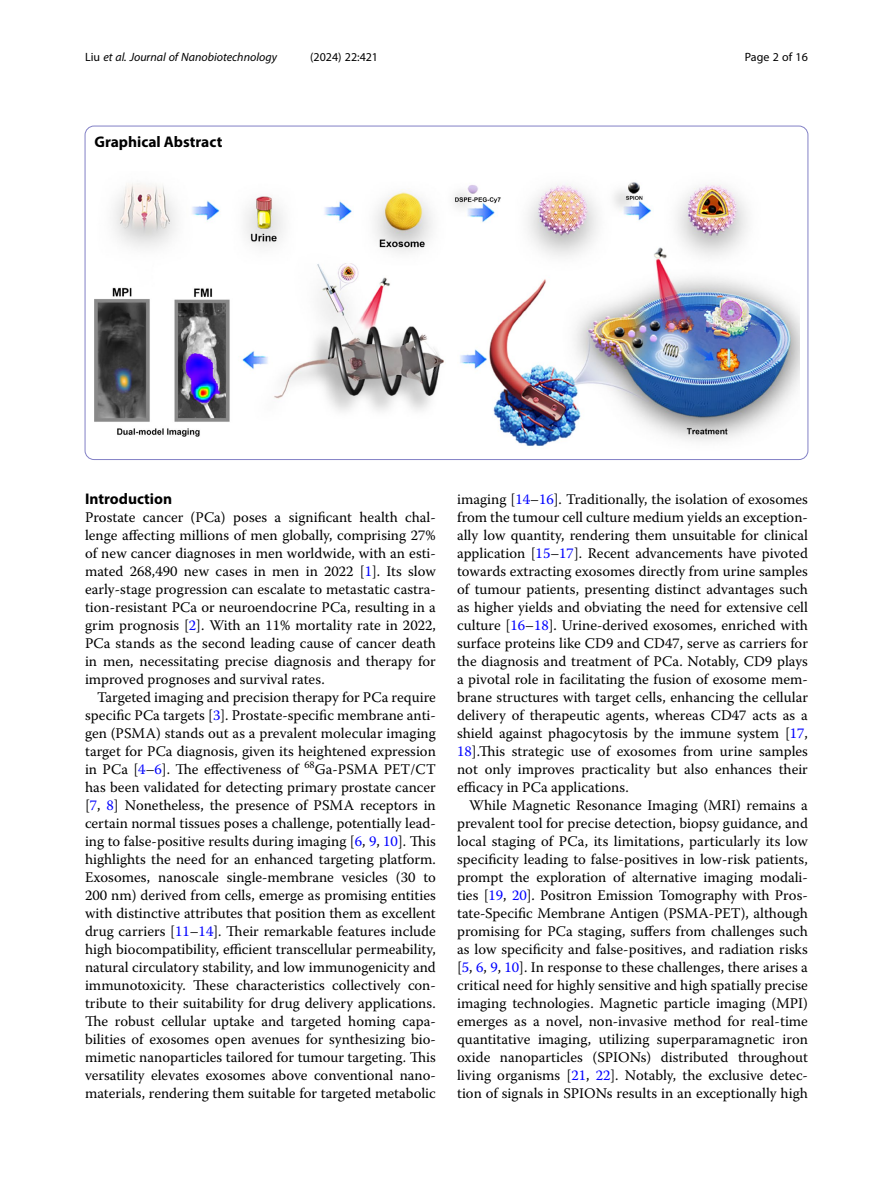
<style>
.page{position:relative;width:893px;height:1191px;background:#fff}
.page>*{position:absolute;margin:0;border:0;box-sizing:border-box;transform-origin:0 0}
.Abstract_UNstructure{font:700 15.45px "Myriad Pro";color:#000}
.Head_1{font:700 15.45px "Myriad Pro";color:#000}
.Body_Text_Indent{font:14.7px/18px "Warnock Pro";color:#000;text-align:justify}
.Body_Text{font:14.7px/18px "Warnock Pro";color:#000;text-align:justify}
.t1{font:italic 12px "Myriad Pro";color:#000}
.t2{font:12px "Myriad Pro";color:#000}
.s1{font-style:normal}
.s2{color:#00f}
</style>
<div class="page">
<img style="left:94px;top:182px;width:705px;height:265px">
<p class="t1" style="left:85px;top:50px;width:193px"><span class="s1">Liu</span> et al. Journal of Nanobiotechnology</p>
<p class="t2" style="left:310px;top:50px;width:70px">(2024) 22:421</p>
<p class="t2" style="left:745px;top:50px;width:65px">Page 2 of 16</p>
<p class="Abstract_UNstructure" style="left:94px;top:132px;width:129px">Graphical Abstract</p>
<p class="Head_1" style="left:85px;top:489px;width:89px">Introduction</p>
<p class="Body_Text" style="left:85px;top:508px;width:352px">Prostate cancer (PCa) poses a significant health chal&shy;lenge affecting millions of men globally, comprising 27% of new cancer diagnoses in men worldwide, with an esti&shy;mated 268,490 new cases in men in 2022 [<span class="s2">1</span>]. Its slow early-stage progression can escalate to metastatic castra&shy;tion-resistant PCa or neuroendocrine PCa, resulting in a grim prognosis [<span class="s2">2</span>]. With an 11% mortality rate in 2022, PCa stands as the second leading cause of cancer death in men, necessitating precise diagnosis and therapy for improved prognoses and survival rates.</p>
<p class="Body_Text_Indent" style="left:85px;top:688px;width:352px;text-indent:12px">Targeted imaging and precision therapy for PCa require specific PCa targets [<span class="s2">3</span>]. Prostate-specific membrane anti&shy;gen (PSMA) stands out as a prevalent molecular imaging target for PCa diagnosis, given its heightened expression in PCa [<span class="s2">4</span>–<span class="s2">6</span>]. The effectiveness of <sup>68</sup>Ga-PSMA PET/CT has been validated for detecting primary prostate cancer [<span class="s2">7</span>, <span class="s2">8</span>] Nonetheless, the presence of PSMA receptors in certain normal tissues poses a challenge, potentially lead&shy;ing to false-positive results during imaging [<span class="s2">6</span>, <span class="s2">9</span>, <span class="s2">10</span>]. This highlights the need for an enhanced targeting platform.<br>Exosomes, nanoscale single-membrane vesicles (30 to 200 nm) derived from cells, emerge as promising entities with distinctive attributes that position them as excellent drug carriers [<span class="s2">11</span>–<span class="s2">14</span>]. Their remarkable features include high biocompatibility, efficient transcellular permeability, natural circulatory stability, and low immunogenicity and immunotoxicity. These characteristics collectively con&shy;tribute to their suitability for drug delivery applications.<br>The robust cellular uptake and targeted homing capa&shy;bilities of exosomes open avenues for synthesizing bio&shy;mimetic nanoparticles tailored for tumour targeting. This versatility elevates exosomes above conventional nano&shy;materials, rendering them suitable for targeted metabolic</p>
<p class="Body_Text_Indent" style="left:457px;top:490px;width:352px">imaging [<span class="s2">14</span>–<span class="s2">16</span>]. Traditionally, the isolation of exosomes from the tumour cell culture medium yields an exception&shy;ally low quantity, rendering them unsuitable for clinical application [<span class="s2">15</span>–<span class="s2">17</span>]. Recent advancements have pivoted towards extracting exosomes directly from urine samples of tumour patients, presenting distinct advantages such as higher yields and obviating the need for extensive cell culture [<span class="s2">16</span>–<span class="s2">18</span>]. Urine-derived exosomes, enriched with surface proteins like CD9 and CD47, serve as carriers for the diagnosis and treatment of PCa. Notably, CD9 plays a pivotal role in facilitating the fusion of exosome mem&shy;brane structures with target cells, enhancing the cellular delivery of therapeutic agents, whereas CD47 acts as a shield against phagocytosis by the immune system [<span class="s2">17</span>, <span class="s2">18</span>].This strategic use of exosomes from urine samples not only improves practicality but also enhances their efficacy in PCa applications.</p>
<p class="Body_Text_Indent" style="left:457px;top:796px;width:352px;text-indent:12px">While Magnetic Resonance Imaging (MRI) remains a prevalent tool for precise detection, biopsy guidance, and local staging of PCa, its limitations, particularly its low specificity leading to false-positives in low-risk patients, prompt the exploration of alternative imaging modali&shy;ties [<span class="s2">19</span>, <span class="s2">20</span>]. Positron Emission Tomography with Pros&shy;tate-Specific Membrane Antigen (PSMA-PET), although promising for PCa staging, suffers from challenges such as low specificity and false-positives, and radiation risks [<span class="s2">5</span>, <span class="s2">6</span>, <span class="s2">9</span>, <span class="s2">10</span>]. In response to these challenges, there arises a critical need for highly sensitive and high spatially precise imaging technologies. Magnetic particle imaging (MPI) emerges as a novel, non-invasive method for real-time quantitative imaging, utilizing superparamagnetic iron oxide nanoparticles (SPIONs) distributed throughout living organisms [<span class="s2">21</span>, <span class="s2">22</span>]. Notably, the exclusive detec&shy;tion of signals in SPIONs results in an exceptionally high</p>
</div>
